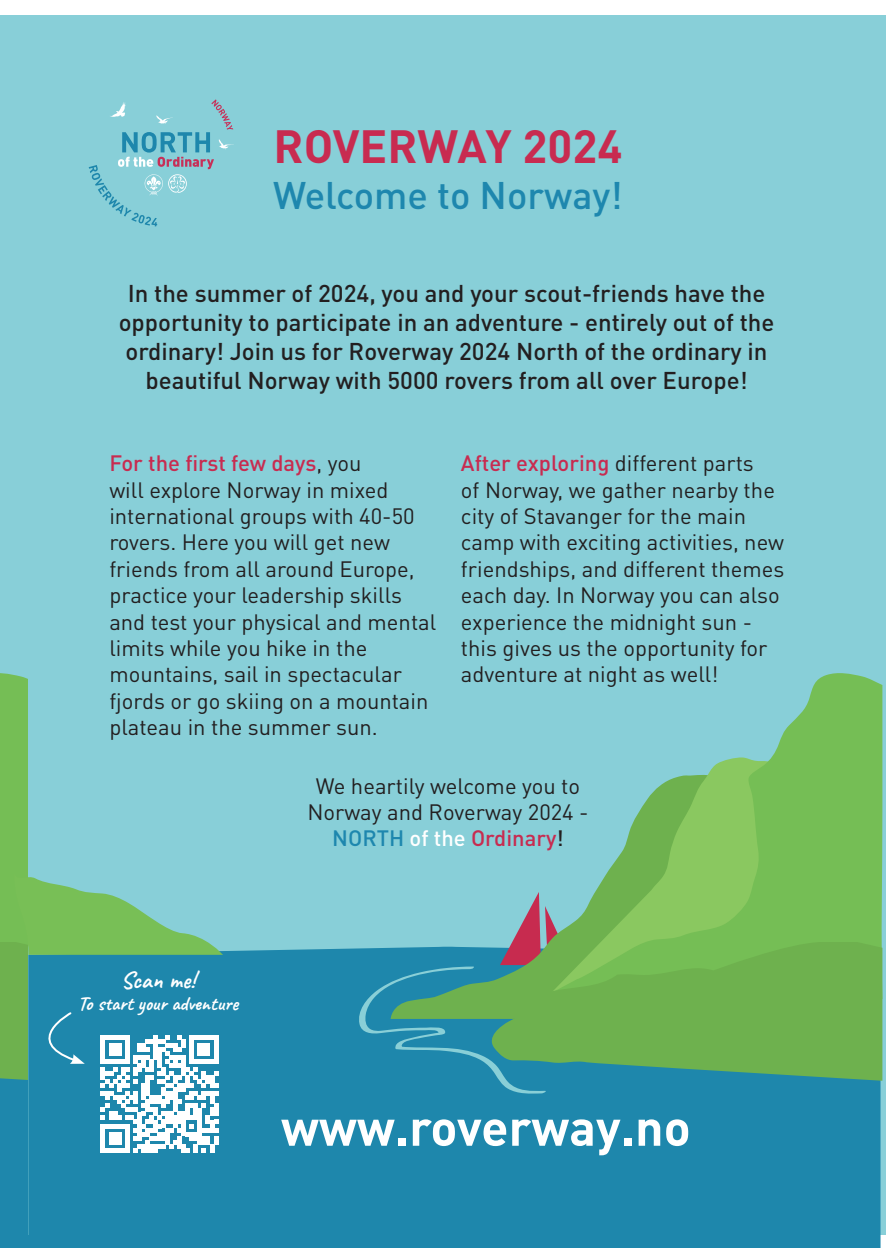
<style>
.page{position:relative;width:896px;height:1248px;background:#fff}
.page>*{position:absolute;margin:0;border:0;box-sizing:border-box;transform-origin:0 0}
.t1{font:700 50px "DINOT";color:#fff}
.t2{font:700 46px "DIN Pro";color:#c82b50}
.t3{font:500 38px "DINOT";color:#1e87ae}
.t4{font:500 24px/28.8px "DINOT";color:#231f20;text-align:center}
.t5{font:24px "Caveat";color:#fff}
.t6{font:22px/26.4px "DINOT";color:#231f20}
.t7{font:500 22px "DINOT";color:#c82b50}
.t8{font:20px "Caveat";color:#fff}
.s1{font-weight:500;color:#c82b50}
.s2{color:#1e87ae}
.s3{color:#fff}
.s4{color:#231f20}
</style>
<div class="page">
<div style="left:0;top:15px;width:45px;height:1219px;background:#88cfd8"></div>
<div style="left:29px;top:15px;width:857px;height:1219px;background:#88cfd8"></div>
<div style="left:223px;top:948px;width:657px;height:299px;background:#1e87ac"></div>
<svg style="left:357px;top:947px;width:215px;height:147px"></svg>
<svg style="left:391px;top:929px;width:128px;height:89px"></svg>
<svg style="left:519px;top:897px;width:17px;height:44px"></svg>
<svg style="left:536px;top:673px;width:346px;height:268px"></svg>
<svg style="left:486px;top:941px;width:396px;height:139px;fill:#6eb14e"></svg>
<svg style="left:89px;top:99px;width:145px;height:127px"></svg>
<svg style="left:0;top:673px;width:223px;height:574px"></svg>
<p class="t2" style="left:274px;top:115px;width:350px">ROVERWAY 2024</p>
<p class="t3" style="left:273px;top:169px;width:351px">Welcome to Norway!</p>
<p class="t4" style="left:119px;top:278px;width:657px">In the summer of 2024, you and your scout-friends have the opportunity to participate in an adventure - entirely out of the ordinary! Join us for Roverway 2024 North of the ordinary in beautiful Norway with 5000 rovers from all over Europe!</p>
<p class="t6" style="left:109px;top:449px;width:328px"><span class="s1">For the first few days</span>, you<br>will explore Norway in mixed international groups with 40-50 rovers. Here you will get new friends from all around Europe, practice your leadership skills and test your physical and mental limits while you hike in the mountains, sail in spectacular fjords or go skiing on a mountain plateau in the summer sun.</p>
<p class="t6" style="left:461px;top:449px;width:325px"><span class="s1">After exploring</span> different parts<br>of Norway, we gather nearby the city of Stavanger for the main camp with exciting activities, new friendships, and different themes each day. In Norway you can also experience the midnight sun - this gives us the opportunity for adventure at night as well!</p>
<p class="t6" style="left:316px;top:771px;width:266px">We heartily welcome you to</p>
<p class="t6" style="left:307px;top:797px;width:283px">Norway and Roverway 2024 -</p>
<p class="t7" style="left:332px;top:823px;width:233px"><span class="s2">NORTH</span> <span class="s3">of the</span> Ordinary<span class="s4">!</span></p>
<p class="t5" style="left:121px;top:965px;width:76px">Scan me!</p>
<p class="t8" style="left:78px;top:990px;width:162px">To start your adventure</p>
<h1 class="t1" style="left:281px;top:1093px;width:411px">www.roverway.no</h1>
</div>
